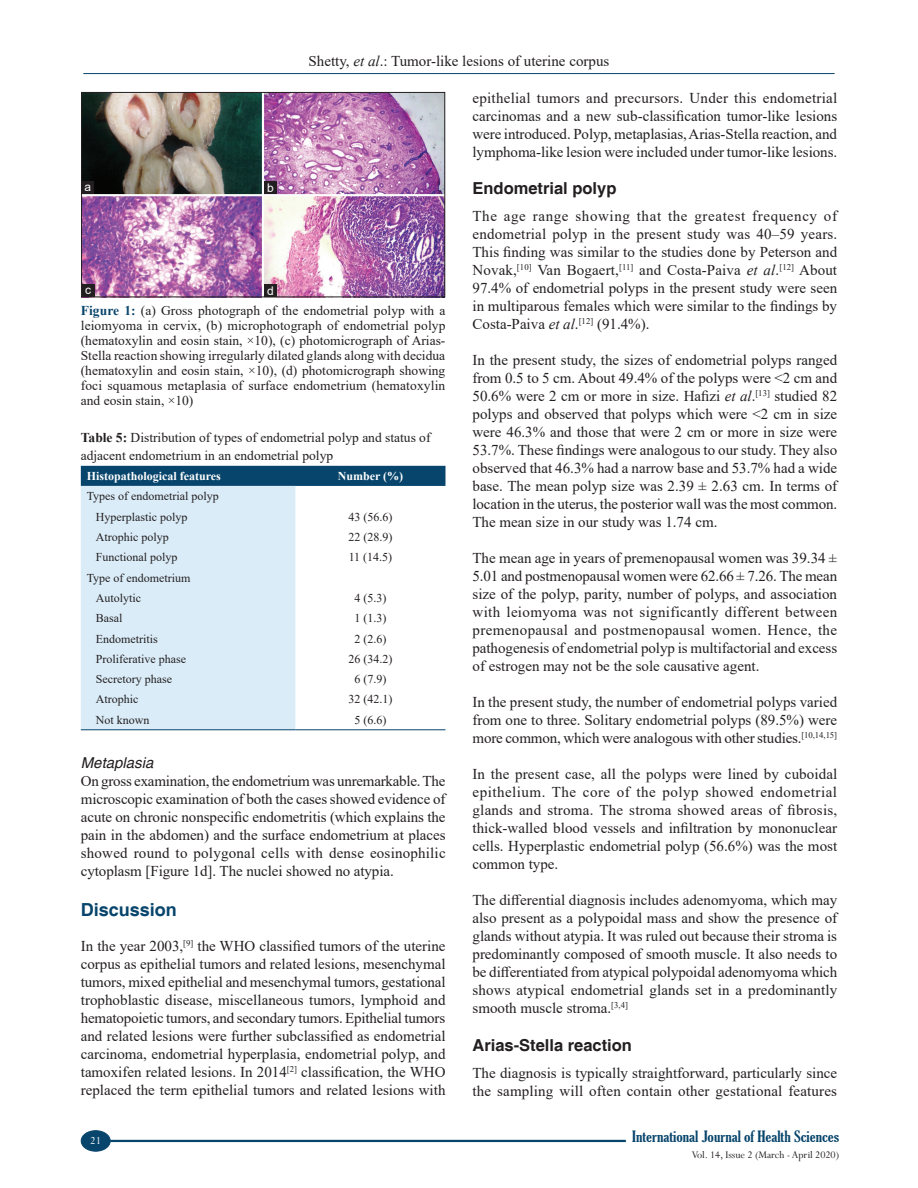
<style>
.page{position:relative;width:918px;height:1188px;background:#fff}
.page>*{position:absolute;margin:0;border:0;box-sizing:border-box;transform-origin:0 0}
.t1{font:700 18px "Helvetica";color:#08456c}
.t2{font:700 16.5px "Helvetica";color:#231f20}
.TX{font:15px/18px "Times New Roman";color:#231f20;text-align:justify}
.t3{font:extra-condensed 15px "Gloucester";color:#08456c;scale:1.25 1}
.t4{font:italic 15px "Helvetica";color:#231f20}
.FGC{font:13.5px/15px "Times New Roman";letter-spacing:.01em;color:#231f20;text-align:justify}
.TT{font:13.5px/18px "Times New Roman";color:#231f20}
.TB{font:12px "Times New Roman";color:#231f20}
.TCH{font:700 12px "Times New Roman";color:#fff}
.LABEL{font:12px "Arial";color:#fff}
.t5{font:12px "Perpetua";color:#fff}
.t6{font:11.25px "Perpetua";letter-spacing:-.005em;color:#231f20}
.s1{font-style:italic}
.s2{font-weight:700;color:#08456c}
.s3{font-weight:700}
</style>
<div class="page">
<hr style="left:83px;top:73px;width:752px;height:1px;background:#08456c">
<hr style="left:110px;top:1140px;width:516px;height:2px;background:#08456c">
<div style="left:81px;top:1131px;width:29px;height:20px;background:#08456c;border-radius:50%"></div>
<div style="left:81px;top:1130px;width:30px;height:22px;border:1px solid #08456c;border-radius:50%"></div>
<div style="left:81px;top:466px;width:365px;height:20px;background:#08456c"></div>
<div style="left:81px;top:486px;width:214px;height:243px;background:#daecf8"></div>
<hr style="left:81px;top:729px;width:214px;height:1px;background:#08456c">
<hr style="left:295px;top:729px;width:151px;height:1px;background:#08456c">
<img style="left:83px;top:94px;width:360px;height:201px">
<div style="left:81px;top:92px;width:364px;height:205px;border:1px solid #231f20"></div>
<div style="left:264px;top:284px;width:13px;height:13px;background:#231f20"></div>
<div style="left:82px;top:284px;width:13px;height:13px;background:#231f20"></div>
<div style="left:264px;top:181px;width:13px;height:13px;background:#231f20"></div>
<div style="left:82px;top:181px;width:12px;height:13px;background:#231f20"></div>
<p class="TX" style="left:309px;top:51px;width:302px">Shetty, <span class="s1">et al</span>.: Tumor-like lesions of uterine corpus</p>
<p class="LABEL" style="left:85px;top:178px;width:8px">a</p>
<p class="LABEL" style="left:267px;top:179px;width:8px">b</p>
<p class="LABEL" style="left:85px;top:281px;width:7px">c</p>
<p class="LABEL" style="left:267px;top:282px;width:8px">d</p>
<p class="FGC" style="left:81px;top:303px;width:366px"><span class="s2">Figure 1:</span> (a) Gross photograph of the endometrial polyp with a leiomyoma in cervix, (b) microphotograph of endometrial polyp (hematoxylin and eosin stain, ×10), (c) photomicrograph of Arias-Stella reaction showing irregularly dilated glands along with decidua (hematoxylin and eosin stain, ×10), (d) photomicrograph showing foci squamous metaplasia of surface endometrium (hematoxylin and eosin stain, ×10)</p>
<p class="TT" style="left:81px;top:428px;width:351px"><span class="s3">Table 5:</span> Distribution of types of endometrial polyp and status of adjacent endometrium in an endometrial polyp</p>
<p class="TCH" style="left:87px;top:467px;width:136px">Histopathological features</p>
<p class="TCH" style="left:338px;top:467px;width:67px">Number (%)</p>
<p class="TB" style="left:87px;top:488px;width:134px">Types of endometrial polyp</p>
<p class="TB" style="left:96px;top:508px;width:93px">Hyperplastic polyp</p>
<p class="TB" style="left:348px;top:508px;width:45px">43 (56.6)</p>
<p class="TB" style="left:96px;top:528px;width:74px">Atrophic polyp</p>
<p class="TB" style="left:348px;top:528px;width:45px">22 (28.9)</p>
<p class="TB" style="left:96px;top:549px;width:83px">Functional polyp</p>
<p class="TB" style="left:349px;top:549px;width:45px">11 (14.5)</p>
<p class="TB" style="left:87px;top:569px;width:105px">Type of endometrium</p>
<p class="TB" style="left:96px;top:589px;width:47px">Autolytic</p>
<p class="TB" style="left:354px;top:589px;width:33px">4 (5.3)</p>
<p class="TB" style="left:96px;top:610px;width:28px">Basal</p>
<p class="TB" style="left:354px;top:610px;width:33px">1 (1.3)</p>
<p class="TB" style="left:96px;top:630px;width:64px">Endometritis</p>
<p class="TB" style="left:354px;top:630px;width:33px">2 (2.6)</p>
<p class="TB" style="left:96px;top:650px;width:92px">Proliferative phase</p>
<p class="TB" style="left:348px;top:650px;width:45px">26 (34.2)</p>
<p class="TB" style="left:96px;top:671px;width:78px">Secretory phase</p>
<p class="TB" style="left:354px;top:671px;width:33px">6 (7.9)</p>
<p class="TB" style="left:96px;top:691px;width:44px">Atrophic</p>
<p class="TB" style="left:348px;top:691px;width:45px">32 (42.1)</p>
<p class="TB" style="left:96px;top:711px;width:55px">Not known</p>
<p class="TB" style="left:354px;top:711px;width:33px">5 (6.6)</p>
<h3 class="t4" style="left:81px;top:754px;width:74px">Metaplasia</h3>
<p class="TX" style="left:81px;top:772px;width:366px">On gross examination, the endometrium was unremarkable. The microscopic examination of both the cases showed evidence of acute on chronic nonspecific endometritis (which explains the pain in the abdomen) and the surface endometrium at places showed round to polygonal cells with dense eosinophilic cytoplasm [Figure 1d]. The nuclei showed no atypia.</p>
<h1 class="t1" style="left:81px;top:898px;width:98px">Discussion</h1>
<p class="TX" style="left:81px;top:936px;width:366px">In the year 2003,<sup>[9]</sup> the WHO classified tumors of the uterine corpus as epithelial tumors and related lesions, mesenchymal tumors, mixed epithelial and mesenchymal tumors, gestational trophoblastic disease, miscellaneous tumors, lymphoid and hematopoietic tumors, and secondary tumors. Epithelial tumors and related lesions were further subclassified as endometrial carcinoma, endometrial hyperplasia, endometrial polyp, and tamoxifen related lesions. In 2014<sup>[2]</sup> classification, the WHO replaced the term epithelial tumors and related lesions with</p>
<p class="TX" style="left:472px;top:88px;width:366px">epithelial tumors and precursors. Under this endometrial carcinomas and a new sub-classification tumor-like lesions were introduced. Polyp, metaplasias, Arias-Stella reaction, and lymphoma-like lesion were included under tumor-like lesions.</p>
<h2 class="t2" style="left:472px;top:179px;width:145px">Endometrial polyp</h2>
<p class="TX" style="left:472px;top:207px;width:366px">The age range showing that the greatest frequency of endometrial polyp in the present study was 40–59 years.<br>This finding was similar to the studies done by Peterson and Novak,<sup>[10]</sup> Van Bogaert,<sup>[11]</sup> and Costa-Paiva <span class="s1">et al</span>.<sup>[12]</sup> About 97.4% of endometrial polyps in the present study were seen in multiparous females which were similar to the findings by Costa-Paiva <span class="s1">et al</span>.<sup>[12]</sup> (91.4%).</p>
<p class="TX" style="left:472px;top:351px;width:366px">In the present study, the sizes of endometrial polyps ranged from 0.5 to 5 cm. About 49.4% of the polyps were &lt;2 cm and 50.6% were 2 cm or more in size. Hafizi <span class="s1">et al</span>.<sup>[13]</sup> studied 82 polyps and observed that polyps which were &lt;2 cm in size were 46.3% and those that were 2 cm or more in size were 53.7%. These findings were analogous to our study. They also observed that 46.3% had a narrow base and 53.7% had a wide base. The mean polyp size was 2.39 ± 2.63 cm. In terms of location in the uterus, the posterior wall was the most common.<br>The mean size in our study was 1.74 cm.</p>
<p class="TX" style="left:473px;top:549px;width:366px">The mean age in years of premenopausal women was 39.34 ± 5.01 and postmenopausal women were 62.66 ± 7.26. The mean size of the polyp, parity, number of polyps, and association with leiomyoma was not significantly different between premenopausal and postmenopausal women. Hence, the pathogenesis of endometrial polyp is multifactorial and excess of estrogen may not be the sole causative agent.</p>
<p class="TX" style="left:473px;top:693px;width:366px">In the present study, the number of endometrial polyps varied from one to three. Solitary endometrial polyps (89.5%) were more common, which were analogous with other studies.<sup>[10,14,15]</sup></p>
<p class="TX" style="left:473px;top:765px;width:366px">In the present case, all the polyps were lined by cuboidal epithelium. The core of the polyp showed endometrial glands and stroma. The stroma showed areas of fibrosis, thick-walled blood vessels and infiltration by mononuclear cells. Hyperplastic endometrial polyp (56.6%) was the most common type.</p>
<p class="TX" style="left:473px;top:891px;width:366px">The differential diagnosis includes adenomyoma, which may also present as a polypoidal mass and show the presence of glands without atypia. It was ruled out because their stroma is predominantly composed of smooth muscle. It also needs to be differentiated from atypical polypoidal adenomyoma which shows atypical endometrial glands set in a predominantly smooth muscle stroma.<sup>[3,4]</sup></p>
<h2 class="t2" style="left:473px;top:1035px;width:161px">Arias-Stella reaction</h2>
<p class="TX" style="left:473px;top:1064px;width:366px">The diagnosis is typically straightforward, particularly since the sampling will often contain other gestational features</p>
<p class="t5" style="left:90px;top:1133px;width:12px">21</p>
<p class="t3" style="left:632px;top:1128px;width:167px">International Journal of Health Sciences</p>
<p class="t6" style="left:692px;top:1148px;width:149px">Vol. 14, Issue 2 (March - April 2020)</p>
</div>
